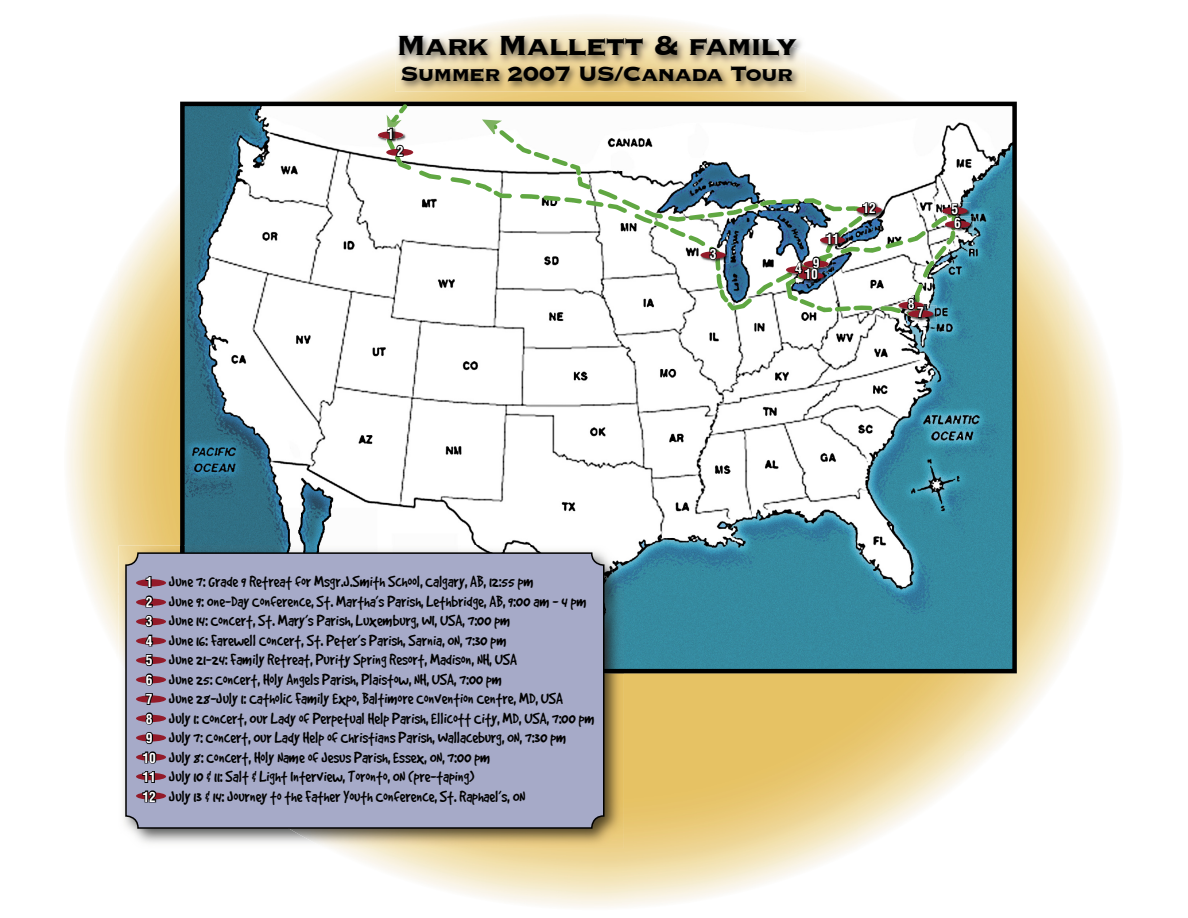
<style>
.page{position:relative;width:1188px;height:918px;background:#fff}
.page>*{position:absolute;margin:0;border:0;box-sizing:border-box;transform-origin:0 0}
.t1{font:36px "Copperplate Thirty Three BC";letter-spacing:-.05em;color:#000}
.t2{font:27px "Copperplate Thirty Three BC";letter-spacing:-.05em;color:#000}
.t3{font:17.7px/19.5px "Good Dog Plain";color:#000;scale:.94 1}
.t4{font:700 condensed 13.5px/19.5px "Helvetica";color:#fff}
</style>
<div class="page">
<img style="left:329px;top:17px;width:423px;height:85px">
<img style="left:752px;top:92px;width:54px;height:10px">
<img style="left:117px;top:189px;width:63px;height:404px">
<img style="left:965px;top:199px;width:105px;height:553px">
<img style="left:117px;top:593px;width:2px;height:59px">
<img style="left:594px;top:673px;width:264px;height:234px">
<img style="left:858px;top:673px;width:107px;height:173px">
<img style="left:964px;top:752px;width:26px;height:53px">
<svg style="left:180px;top:102px;width:837px;height:571px"></svg>
<svg style="left:387px;top:104px;width:569px;height:214px"></svg>
<img style="left:395px;top:32px;width:411px;height:60px">
<img style="left:119px;top:546px;width:61px;height:202px">
<img style="left:219px;top:673px;width:405px;height:175px">
<img style="left:182px;top:546px;width:442px;height:125px">
<div style="left:126px;top:553px;width:478px;height:275px;background:#a6aac8;border-radius:12px"></div>
<div style="left:125px;top:552px;width:480px;height:277px;border:2px solid #000;border-radius:12px"></div>
<div style="left:386px;top:149px;width:27px;height:7px;background:#931a29;border-radius:50%"></div>
<img style="left:700px;top:247px;width:29px;height:16px">
<img style="left:709px;top:247px;width:11px;height:16px">
<svg style="left:700px;top:251px;width:26px;height:8px"></svg>
<svg style="left:708px;top:247px;width:10px;height:14px"></svg>
<div style="left:136px;top:579px;width:30px;height:7px;background:#931a29;border-radius:50%"></div>
<div style="left:136px;top:599px;width:30px;height:7px;background:#931a29;border-radius:50%"></div>
<div style="left:136px;top:618px;width:30px;height:7px;background:#931a29;border-radius:50%"></div>
<svg style="left:136px;top:637px;width:30px;height:8px"></svg>
<div style="left:136px;top:657px;width:30px;height:7px;background:#931a29;border-radius:50%"></div>
<div style="left:136px;top:676px;width:30px;height:7px;background:#931a29;border-radius:50%"></div>
<svg style="left:136px;top:695px;width:30px;height:8px"></svg>
<div style="left:136px;top:715px;width:30px;height:7px;background:#931a29;border-radius:50%"></div>
<svg style="left:136px;top:734px;width:30px;height:8px"></svg>
<div style="left:136px;top:754px;width:30px;height:7px;background:#931a29;border-radius:50%"></div>
<div style="left:136px;top:773px;width:30px;height:7px;background:#931a29;border-radius:50%"></div>
<svg style="left:476px;top:111px;width:42px;height:36px"></svg>
<svg style="left:136px;top:792px;width:30px;height:8px"></svg>
<svg style="left:145px;top:576px;width:7px;height:12px"></svg>
<svg style="left:145px;top:595px;width:9px;height:13px"></svg>
<svg style="left:144px;top:615px;width:10px;height:32px"></svg>
<svg style="left:145px;top:654px;width:9px;height:13px"></svg>
<svg style="left:145px;top:673px;width:9px;height:32px"></svg>
<svg style="left:145px;top:712px;width:9px;height:33px"></svg>
<svg style="left:141px;top:751px;width:16px;height:32px"></svg>
<svg style="left:141px;top:790px;width:17px;height:13px"></svg>
<img style="left:377px;top:131px;width:30px;height:11px">
<svg style="left:378px;top:131px;width:25px;height:8px"></svg>
<svg style="left:386px;top:115px;width:18px;height:42px"></svg>
<img style="left:942px;top:203px;width:29px;height:13px">
<img style="left:942px;top:212px;width:3px;height:7px">
<svg style="left:942px;top:207px;width:25px;height:7px"></svg>
<img style="left:962px;top:216px;width:12px;height:16px">
<img style="left:962px;top:216px;width:9px;height:3px">
<div style="left:945px;top:221px;width:25px;height:7px;background:#931a29;border-radius:50%"></div>
<svg style="left:945px;top:204px;width:17px;height:28px"></svg>
<img style="left:919px;top:297px;width:8px;height:9px">
<img style="left:898px;top:297px;width:21px;height:16px">
<div style="left:899px;top:302px;width:25px;height:7px;background:#931a29;border-radius:50%"></div>
<img style="left:908px;top:306px;width:29px;height:16px">
<div style="left:908px;top:310px;width:25px;height:7px;background:#931a29;border-radius:50%"></div>
<svg style="left:907px;top:298px;width:18px;height:21px"></svg>
<img style="left:803px;top:256px;width:29px;height:16px">
<img style="left:818px;top:256px;width:14px;height:12px">
<img style="left:798px;top:283px;width:29px;height:1px">
<svg style="left:776px;top:257px;width:51px;height:26px"></svg>
<img style="left:820px;top:232px;width:7px;height:16px">
<img style="left:827px;top:232px;width:22px;height:16px">
<svg style="left:820px;top:236px;width:25px;height:8px"></svg>
<svg style="left:825px;top:232px;width:14px;height:13px"></svg>
<img style="left:877px;top:202px;width:8px;height:16px">
<svg style="left:856px;top:206px;width:26px;height:7px"></svg>
<svg style="left:848px;top:201px;width:29px;height:27px"></svg>
<h1 class="t1" style="left:396px;top:28px;width:403px">Mark Mallett &amp; family</h1>
<h2 class="t2" style="left:401px;top:60px;width:394px">Summer 2007 US/Canada Tour</h2>
<p class="t4" style="left:387px;top:124px;width:8px">1</p>
<p class="t4" style="left:397px;top:141px;width:8px">2</p>
<p class="t4" style="left:710px;top:244px;width:8px">3</p>
<p class="t4" style="left:826px;top:229px;width:15px">11</p>
<p class="t4" style="left:804px;top:257px;width:17px;line-height:11.7px;text-align:right">9<br>10</p>
<p class="t4" style="left:795px;top:259px;width:8px">4</p>
<p class="t4" style="left:862px;top:199px;width:15px">12</p>
<p class="t4" style="left:908px;top:294px;width:8px">8</p>
<p class="t4" style="left:917px;top:303px;width:8px">7</p>
<p class="t4" style="left:951px;top:203px;width:11px;line-height:13.5px">5<br>6</p>
<p class="t4" style="left:143px;top:572px;width:15px">1<br>2<br>3<br>4<br>5<br>6<br>7<br>8<br>9<br>10<br>11<br>12</p>
<p class="t3" style="left:169px;top:572px;width:454px">June 7: Grade 9 Retreat for Msgr.J.Smith School, Calgary, AB, 12:55 pm<br>June 9: One-Day Conference, St. Martha’s Parish, Lethbridge, AB, 9:00 am - 4 pm June 14: Concert, St. Mary’s Parish, Luxemburg, WI, USA, 7:00 pm<br>June 16: Farewell Concert, St. Peter’s Parish, Sarnia, ON, 7:30 pm<br>June 21-24: Family Retreat, Purity Spring Resort, Madison, NH, USA<br>June 25: Concert, Holy Angels Parish, Plaistow, NH, USA, 7:00 pm<br>June 28-July 1: Catholic Family Expo, Baltimore Convention Centre, MD, USA<br>July 1: Concert, Our Lady of Perpetual Help Parish, Ellicott City, MD, USA, 7:00 pm July 7: Concert, Our Lady Help of Christians Parish, Wallaceburg, ON, 7:30 pm<br>July 8: Concert, Holy Name of Jesus Parish, Essex, ON, 7:00 pm<br>July 10 &amp; 11: Salt &amp; Light Interview, Toronto, ON (pre-taping)<br>July 13 &amp; 14: Journey to the Father Youth Conference, St. Raphael’s, ON</p>
</div>
